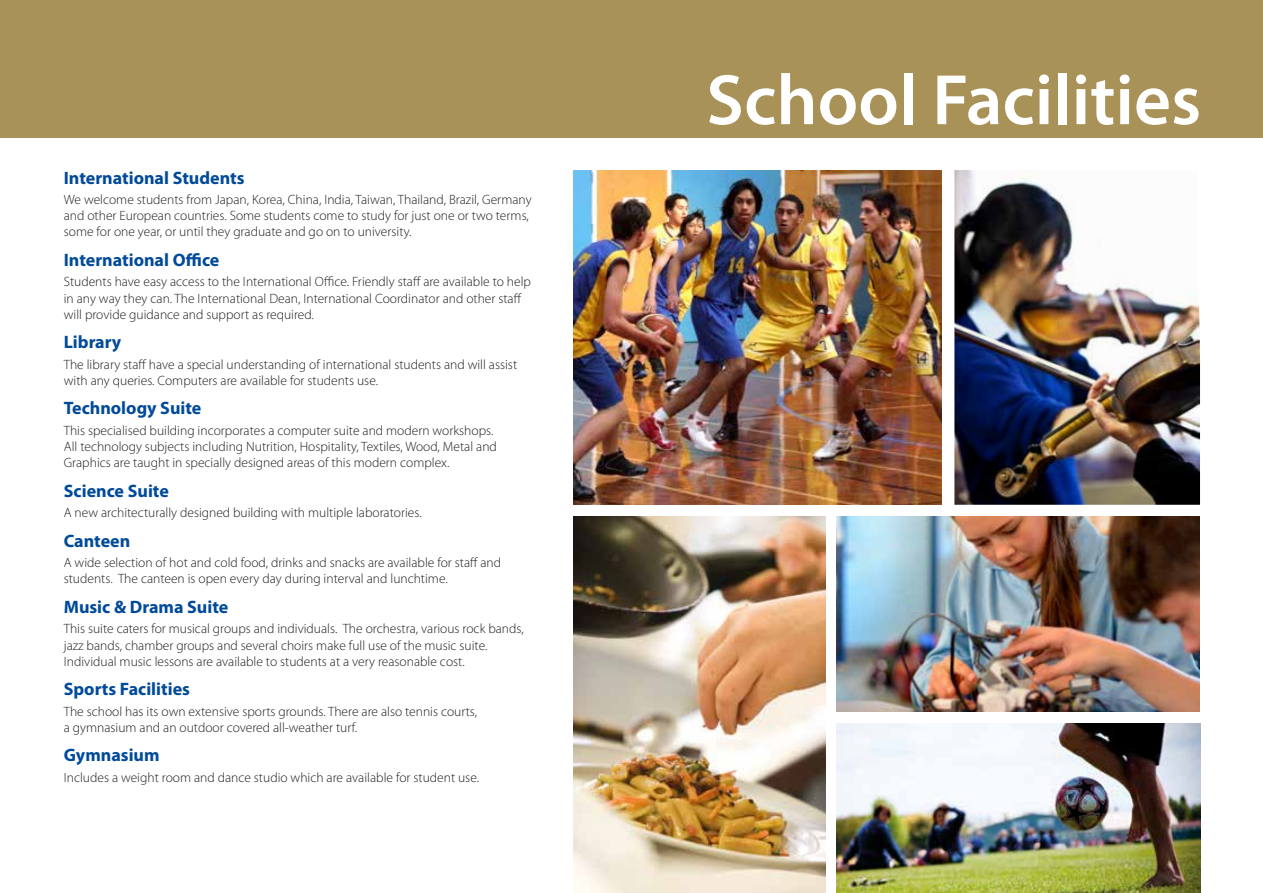
<style>
.page{position:relative;width:1263px;height:893px;background:#fff}
.page>*{position:absolute;margin:0;border:0;box-sizing:border-box;transform-origin:0 0}
.t1{font:600 72px "Myriad Pro";color:#fff}
.t2{font:700 18px "Myriad Pro";color:#004a9a}
.t3{font:300 13.5px/16.2px "Myriad Pro";color:#1d1d1b}
</style>
<div class="page">
<div style="left:0;top:0;width:1263px;height:138px;background:#a99257"></div>
<img style="left:573px;top:170px;width:369px;height:335px">
<img style="left:573px;top:517px;width:252px;height:376px">
<img style="left:954px;top:170px;width:246px;height:335px">
<img style="left:837px;top:517px;width:362px;height:195px">
<img style="left:837px;top:723px;width:363px;height:170px">
<h2 class="t2" style="left:64px;top:166px;width:182px">International Students</h2>
<p class="t3" style="left:64px;top:191px;width:469px">We welcome students from Japan, Korea, China, India, Taiwan, Thailand, Brazil, Germany and other European countries. Some students come to study for just one or two terms, some for one year, or until they graduate and go on to university.</p>
<h2 class="t2" style="left:64px;top:248px;width:157px">International Office</h2>
<p class="t3" style="left:64px;top:274px;width:469px">Students have easy access to the International Office. Friendly staff are available to help in any way they can. The International Dean, International Coordinator and other staff will provide guidance and support as required.</p>
<h2 class="t2" style="left:64px;top:330px;width:59px">Library</h2>
<p class="t3" style="left:64px;top:356px;width:455px">The library staff have a special understanding of international students and will assist with any queries. Computers are available for students use.</p>
<h2 class="t2" style="left:64px;top:397px;width:139px">Technology Suite</h2>
<p class="t3" style="left:64px;top:422px;width:435px">This specialised building incorporates a computer suite and modern workshops.<br>All technology subjects including Nutrition, Hospitality, Textiles, Wood, Metal and<br>Graphics are taught in specially designed areas of this modern complex.</p>
<h2 class="t2" style="left:64px;top:479px;width:107px">Science Suite</h2>
<p class="t3" style="left:64px;top:505px;width:359px">A new architecturally designed building with multiple laboratories.</p>
<h2 class="t2" style="left:64px;top:529px;width:68px">Canteen</h2>
<p class="t3" style="left:64px;top:554px;width:439px">A wide selection of hot and cold food, drinks and snacks are available for staff and students. The canteen is open every day during interval and lunchtime.</p>
<h2 class="t2" style="left:64px;top:595px;width:166px">Music &amp; Drama Suite</h2>
<p class="t3" style="left:64px;top:621px;width:461px">This suite caters for musical groups and individuals. The orchestra, various rock bands, jazz bands, chamber groups and several choirs make full use of the music suite.<br>Individual music lessons are available to students at a very reasonable cost.</p>
<h2 class="t2" style="left:64px;top:677px;width:128px">Sports Facilities</h2>
<p class="t3" style="left:64px;top:703px;width:415px">The school has its own extensive sports grounds. There are also tennis courts, a gymnasium and an outdoor covered all-weather turf.</p>
<h2 class="t2" style="left:64px;top:744px;width:97px">Gymnasium</h2>
<p class="t3" style="left:64px;top:769px;width:417px">Includes a weight room and dance studio which are available for student use.</p>
<h1 class="t1" style="left:706px;top:54px;width:496px">School Facilities</h1>
</div>
